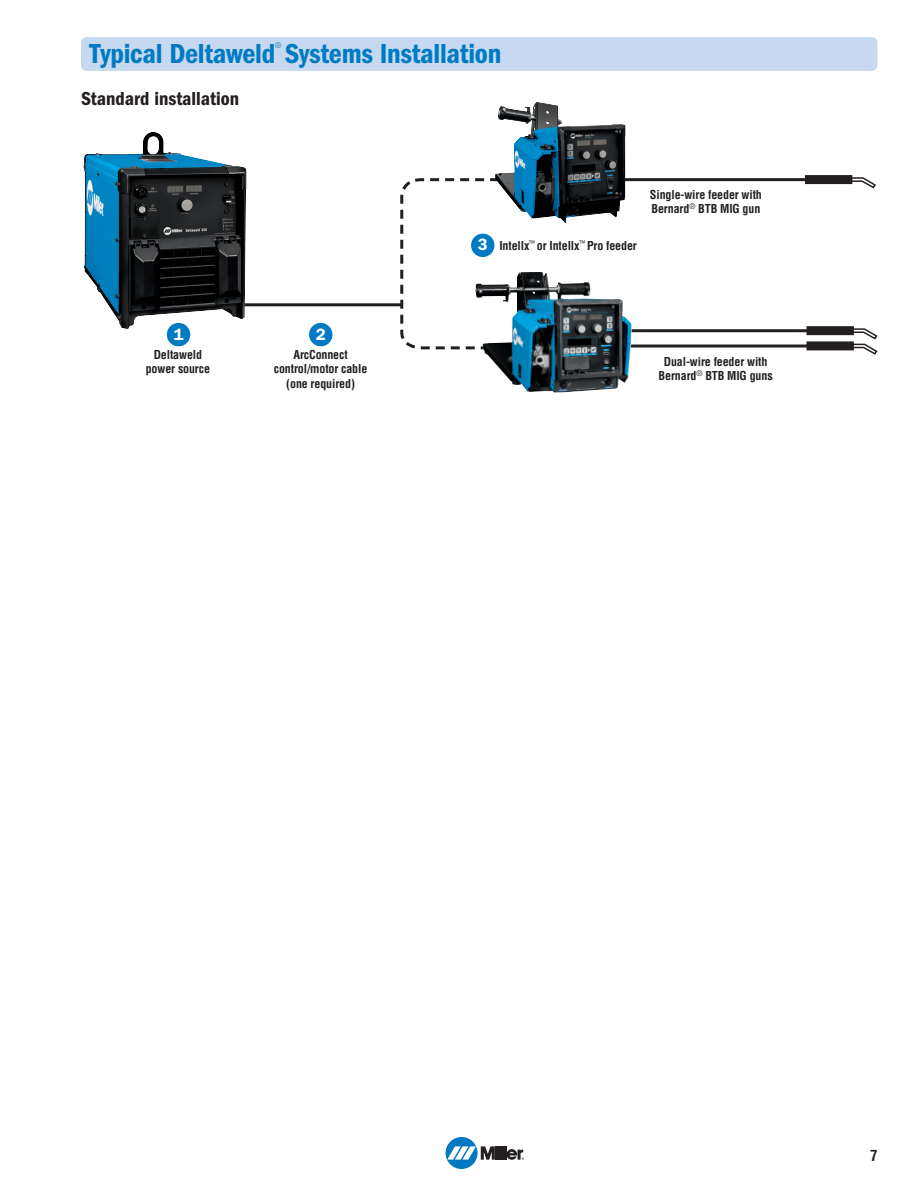
<style>
.page{position:relative;width:918px;height:1188px;background:#fff}
.page>*{position:absolute;margin:0;border:0;box-sizing:border-box;transform-origin:0 0}
.t1{font:28.5px "ITC Franklin Gothic Std Dm Cd";letter-spacing:-.01em;color:#007bc3}
.t2{font:19.5px "ITC Franklin Gothic Std Dm Cd";color:#231f20}
.t3{font:600 16.5px "ITC Franklin Gothic Std";color:#fff}
.t4{font:700 condensed 15px "Helvetica";color:#231f20}
.t5{font:700 condensed 12px/14.4px "Helvetica";letter-spacing:-.01em;color:#231f20;text-align:center}
.t6{font:condensed 7.5px "Helvetica";color:#007bc3}
</style>
<div class="page">
<div style="left:81px;top:37px;width:797px;height:34px;background:#c6d9f0;border-radius:5px"></div>
<hr style="left:236px;top:303px;width:166px;height:3px;background:#231f20">
<img style="left:83px;top:132px;width:164px;height:197px">
<div style="left:807px;top:326px;width:47px;height:9px;background:#231f20"></div>
<svg style="left:398px;top:178px;width:97px;height:172px"></svg>
<hr style="left:622px;top:329px;width:189px;height:3px;background:#231f20">
<div style="left:807px;top:341px;width:47px;height:9px;background:#231f20"></div>
<svg style="left:850px;top:328px;width:28px;height:27px"></svg>
<hr style="left:612px;top:345px;width:199px;height:3px;background:#231f20">
<div style="left:805px;top:175px;width:47px;height:9px;background:#231f20"></div>
<svg style="left:849px;top:177px;width:27px;height:12px"></svg>
<hr style="left:611px;top:178px;width:199px;height:3px;background:#231f20">
<img style="left:475px;top:272px;width:157px;height:121px">
<img style="left:495px;top:102px;width:131px;height:121px">
<div style="left:167px;top:323px;width:23px;height:23px;background:#007bc3;border-radius:50%"></div>
<div style="left:309px;top:323px;width:23px;height:23px;background:#007bc3;border-radius:50%"></div>
<div style="left:471px;top:234px;width:23px;height:23px;background:#007bc3;border-radius:50%"></div>
<div style="left:446px;top:1137px;width:32px;height:32px;background:#0079c2;border-radius:50%"></div>
<hr style="left:499px;top:1146px;width:3px;height:14px;background:#231f20">
<hr style="left:503px;top:1146px;width:3px;height:14px;background:#231f20">
<svg style="left:447px;top:1146px;width:52px;height:14px"></svg>
<svg style="left:506px;top:1149px;width:18px;height:11px"></svg>
<p class="t6" style="left:275px;top:42px;width:7px">®</p>
<h1 class="t1" style="left:90px;top:44px;width:413px">Typical Deltaweld Systems Installation</h1>
<h2 class="t2" style="left:81px;top:92px;width:160px">Standard installation</h2>
<h3 class="t3" style="left:174px;top:324px;width:11px">1</h3>
<h3 class="t3" style="left:316px;top:325px;width:11px">2</h3>
<p class="t5" style="left:146px;top:348px;width:66px">Deltaweld power source</p>
<p class="t5" style="left:274px;top:348px;width:95px">ArcConnect control/motor cable (one required)</p>
<h3 class="t3" style="left:478px;top:235px;width:11px">3</h3>
<p class="t5" style="left:499px;top:239px;width:139px">Intellx<sup>™</sup> or Intellx<sup>™</sup> Pro feeder</p>
<p class="t5" style="left:650px;top:188px;width:114px;text-align:left">Single-wire feeder with<br>Bernard<sup>®</sup> BTB MIG gun</p>
<p class="t5" style="left:659px;top:355px;width:116px">Dual-wire feeder with<br>Bernard<sup>®</sup> BTB MIG guns</p>
<p class="t4" style="left:870px;top:1150px;width:9px">7</p>
</div>
